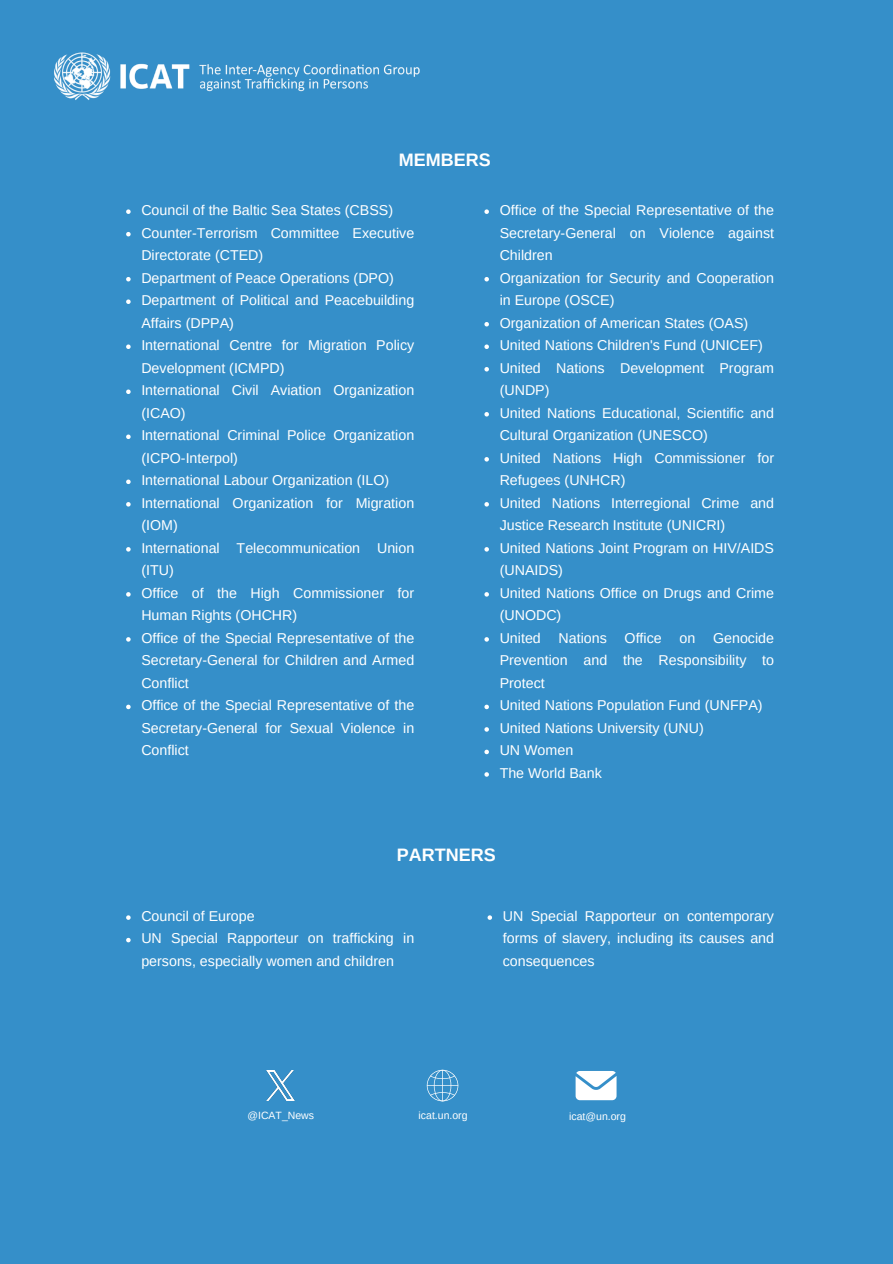
<style>
.page{position:relative;width:893px;height:1264px;background:#fff}
.page>*{position:absolute;margin:0;border:0;box-sizing:border-box;transform-origin:0 0}
.t1{font:700 18px "Arimo";color:#fff}
.t2{font:14.25px/22.5px "Arimo";color:#fff}
.t3{font:10.5px "Arimo";color:#fff}
</style>
<div class="page">
<div style="left:0;top:0;width:892px;height:1263px;background:#358fc9"></div>
<img style="left:54px;top:52px;width:366px;height:48px">
<img style="left:267px;top:1070px;width:28px;height:30px">
<svg style="left:427px;top:1069px;width:31px;height:32px"></svg>
<svg style="left:575px;top:1071px;width:41px;height:29px"></svg>
<svg style="left:126px;top:915px;width:5px;height:4px"></svg>
<svg style="left:126px;top:937px;width:5px;height:5px"></svg>
<svg style="left:126px;top:209px;width:5px;height:5px"></svg>
<svg style="left:126px;top:232px;width:5px;height:4px"></svg>
<svg style="left:126px;top:277px;width:5px;height:4px"></svg>
<svg style="left:126px;top:299px;width:5px;height:5px"></svg>
<svg style="left:126px;top:344px;width:5px;height:5px"></svg>
<svg style="left:126px;top:389px;width:5px;height:5px"></svg>
<svg style="left:126px;top:434px;width:5px;height:5px"></svg>
<svg style="left:126px;top:479px;width:5px;height:5px"></svg>
<svg style="left:126px;top:502px;width:5px;height:4px"></svg>
<svg style="left:126px;top:547px;width:5px;height:4px"></svg>
<svg style="left:126px;top:592px;width:5px;height:4px"></svg>
<svg style="left:126px;top:637px;width:5px;height:4px"></svg>
<svg style="left:126px;top:704px;width:5px;height:5px"></svg>
<svg style="left:487px;top:915px;width:5px;height:4px"></svg>
<svg style="left:484px;top:209px;width:5px;height:5px"></svg>
<svg style="left:484px;top:277px;width:5px;height:4px"></svg>
<svg style="left:484px;top:322px;width:5px;height:4px"></svg>
<svg style="left:484px;top:344px;width:5px;height:5px"></svg>
<svg style="left:484px;top:367px;width:5px;height:4px"></svg>
<svg style="left:484px;top:412px;width:5px;height:4px"></svg>
<svg style="left:484px;top:457px;width:5px;height:4px"></svg>
<svg style="left:484px;top:502px;width:5px;height:4px"></svg>
<svg style="left:484px;top:547px;width:5px;height:4px"></svg>
<svg style="left:484px;top:592px;width:5px;height:4px"></svg>
<svg style="left:484px;top:637px;width:5px;height:4px"></svg>
<svg style="left:484px;top:704px;width:5px;height:5px"></svg>
<svg style="left:484px;top:727px;width:5px;height:4px"></svg>
<svg style="left:484px;top:749px;width:5px;height:5px"></svg>
<svg style="left:484px;top:772px;width:5px;height:4px"></svg>
<p class="t1" style="left:399px;top:149px;width:93px">MEMBERS</p>
<p class="t2" style="left:141px;top:199px;width:253px">Council of the Baltic Sea States (CBSS)</p>
<p class="t2" style="left:141px;top:221px;width:274px">Counter-Terrorism Committee Executive<br>Directorate (CTED)</p>
<p class="t2" style="left:141px;top:266px;width:254px">Department of Peace Operations (DPO)</p>
<p class="t2" style="left:141px;top:289px;width:274px">Department of Political and Peacebuilding<br>Affairs (DPPA)</p>
<p class="t2" style="left:141px;top:334px;width:274px">International Centre for Migration Policy<br>Development (ICMPD)</p>
<p class="t2" style="left:141px;top:379px;width:274px">International Civil Aviation Organization (ICAO)</p>
<p class="t2" style="left:141px;top:424px;width:274px">International Criminal Police Organization (ICPO-Interpol)</p>
<p class="t2" style="left:141px;top:469px;width:249px">International Labour Organization (ILO)</p>
<p class="t2" style="left:141px;top:491px;width:274px">International Organization for Migration (IOM)</p>
<p class="t2" style="left:141px;top:536px;width:274px">International Telecommunication Union (ITU)</p>
<p class="t2" style="left:141px;top:581px;width:274px">Office of the High Commissioner for<br>Human Rights (OHCHR)</p>
<p class="t2" style="left:141px;top:626px;width:274px;text-align:justify">Office of the Special Representative of the Secretary-General for Children and Armed Conflict</p>
<p class="t2" style="left:141px;top:694px;width:274px;text-align:justify">Office of the Special Representative of the Secretary-General for Sexual Violence in Conflict</p>
<p class="t2" style="left:499px;top:199px;width:276px;text-align:justify">Office of the Special Representative of the Secretary-General on Violence against Children</p>
<p class="t2" style="left:499px;top:266px;width:276px">Organization for Security and Cooperation in Europe (OSCE)</p>
<p class="t2" style="left:499px;top:311px;width:250px">Organization of American States (OAS)</p>
<p class="t2" style="left:499px;top:334px;width:265px">United Nations Children's Fund (UNICEF)</p>
<p class="t2" style="left:499px;top:356px;width:276px">United Nations Development Program (UNDP)</p>
<p class="t2" style="left:499px;top:401px;width:276px">United Nations Educational, Scientific and<br>Cultural Organization (UNESCO)</p>
<p class="t2" style="left:499px;top:446px;width:276px">United Nations High Commissioner for<br>Refugees (UNHCR)</p>
<p class="t2" style="left:499px;top:491px;width:276px">United Nations Interregional Crime and<br>Justice Research Institute (UNICRI)</p>
<p class="t2" style="left:499px;top:536px;width:276px">United Nations Joint Program on HIV/AIDS (UNAIDS)</p>
<p class="t2" style="left:499px;top:581px;width:276px">United Nations Office on Drugs and Crime (UNODC)</p>
<p class="t2" style="left:499px;top:626px;width:276px;text-align:justify">United Nations Office on Genocide Prevention and the Responsibility to Protect</p>
<p class="t2" style="left:499px;top:694px;width:264px">United Nations Population Fund (UNFPA)</p>
<p class="t2" style="left:499px;top:716px;width:206px">United Nations University (UNU)</p>
<p class="t2" style="left:499px;top:739px;width:75px">UN Women</p>
<p class="t2" style="left:499px;top:761px;width:104px">The World Bank</p>
<p class="t1" style="left:396px;top:844px;width:100px">PARTNERS</p>
<p class="t2" style="left:141px;top:904px;width:115px">Council of Europe</p>
<p class="t2" style="left:141px;top:927px;width:274px">UN Special Rapporteur on trafficking in persons, especially women and children</p>
<p class="t2" style="left:502px;top:904px;width:273px;text-align:justify">UN Special Rapporteur on contemporary forms of slavery, including its causes and consequences</p>
<p class="t3" style="left:247px;top:1109px;width:68px">@ICAT_News</p>
<p class="t3" style="left:418px;top:1109px;width:51px">icat.un.org</p>
<p class="t3" style="left:569px;top:1110px;width:58px">icat@un.org</p>
</div>
